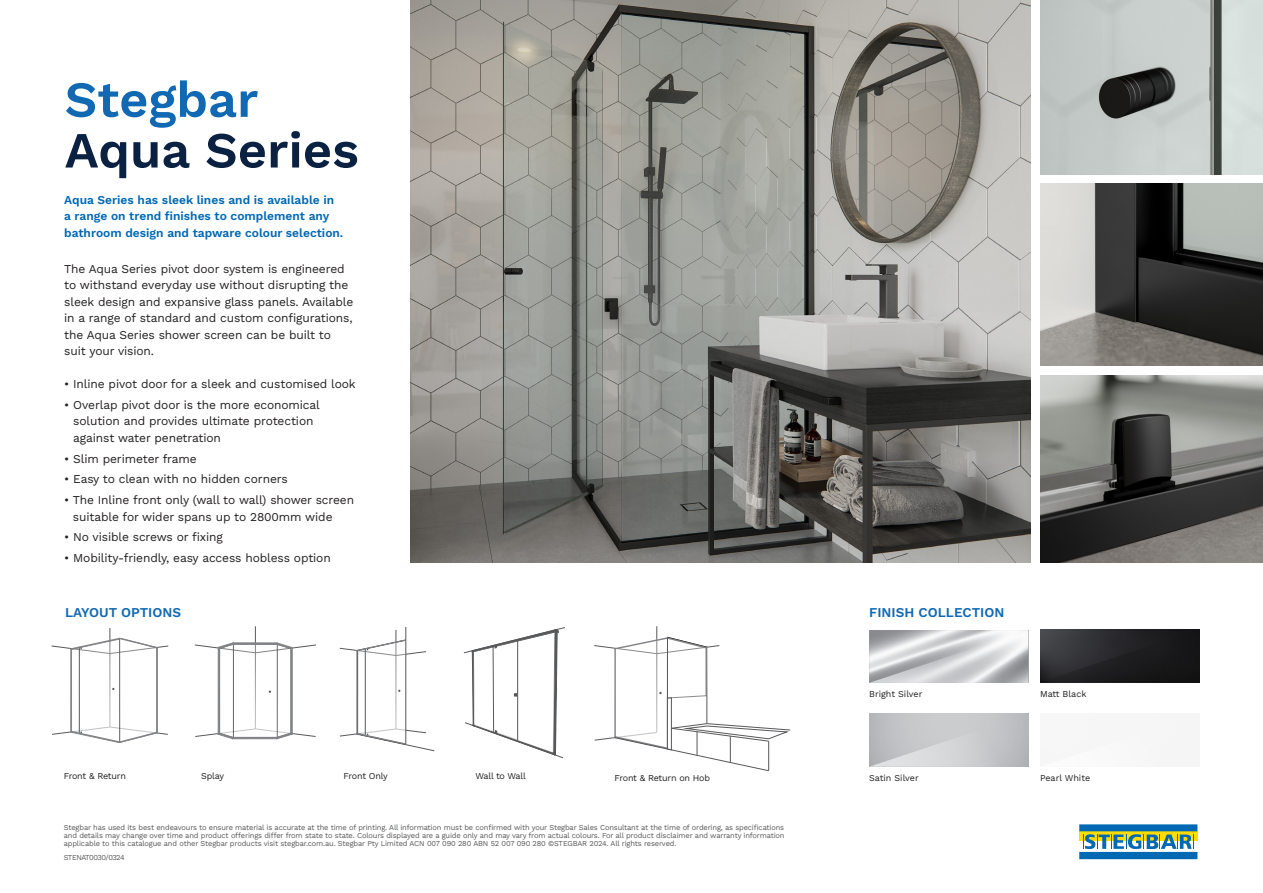
<style>
.page{position:relative;width:1263px;height:893px;background:#fff}
.page>*{position:absolute;margin:0;border:0;box-sizing:border-box;transform-origin:0 0}
.Stegbar_Header{font:600 50.7px/50.7px "Work Sans";color:#0a2142}
.Stegbar_Header-2{font:600 13.5px "Work Sans";color:#1169b4}
.t1{font:12px/16.5px "Work Sans";letter-spacing:-.01em;color:#231f20}
.t2{font:600 12px/16.5px "Work Sans";color:#0168b3}
.t3{font:9px "Work Sans";letter-spacing:-.02em;color:#231f20}
.t4{font:9px "Work Sans";color:#231f20}
.Stegbar_Footer{font:7.5px/8.2px "Work Sans";letter-spacing:-.02em;color:#57585a;text-align:justify}
.Stegbar_Footer-2{font:7.5px "Work Sans";letter-spacing:-.06em;color:#57585a}
.s1{color:#1169b4}
</style>
<div class="page">
<img style="left:410px;top:0;width:621px;height:562px">
<img style="left:1040px;top:0;width:223px;height:174px">
<img style="left:1040px;top:375px;width:223px;height:187px">
<img style="left:1040px;top:184px;width:223px;height:182px">
<svg style="left:1079px;top:824px;width:119px;height:36px"></svg>
<svg style="left:1079px;top:824px;width:118px;height:35px"></svg>
<svg style="left:869px;top:630px;width:159px;height:53px"></svg>
<svg style="left:1040px;top:629px;width:159px;height:53px"></svg>
<hr style="left:110px;top:628px;width:1px;height:99px;background:#57585a">
<svg style="left:51px;top:638px;width:117px;height:105px"></svg>
<hr style="left:396px;top:630px;width:1px;height:99px;background:#57585a">
<hr style="left:405px;top:627px;width:1px;height:117px;background:#57585a">
<svg style="left:340px;top:639px;width:94px;height:112px"></svg>
<hr style="left:656px;top:626px;width:1px;height:106px;background:#57585a">
<svg style="left:594px;top:637px;width:196px;height:134px"></svg>
<hr style="left:768px;top:741px;width:1px;height:30px;background:#57585a">
<hr style="left:667px;top:637px;width:1px;height:112px;background:#57585a">
<svg style="left:464px;top:627px;width:101px;height:131px"></svg>
<hr style="left:255px;top:626px;width:1px;height:103px;background:#57585a">
<svg style="left:195px;top:643px;width:121px;height:96px"></svg>
<svg style="left:869px;top:714px;width:159px;height:53px"></svg>
<p class="Stegbar_Header" style="left:65px;top:72px;width:296px"><span class="s1">Stegbar<br></span>Aqua Series</p>
<p class="t2" style="left:64px;top:191px;width:281px">Aqua Series has sleek lines and is available in a range on trend finishes to complement any bathroom design and tapware colour selection.</p>
<p class="t1" style="left:64px;top:260px;width:291px">The Aqua Series pivot door system is engineered to withstand everyday use without disrupting the sleek design and expansive glass panels. Available in a range of standard and custom configurations, the Aqua Series shower screen can be built to suit your vision.</p>
<p class="t1" style="left:64px;top:375px;width:293px">• Inline pivot door for a sleek and customised look</p>
<p class="t1" style="left:73px;top:396px;width:248px;text-indent:-9px">• Overlap pivot door is the more economical solution and provides ultimate protection against water penetration</p>
<p class="t1" style="left:64px;top:450px;width:134px">• Slim perimeter frame</p>
<p class="t1" style="left:64px;top:471px;width:225px">• Easy to clean with no hidden corners</p>
<p class="t1" style="left:73px;top:491px;width:283px;text-indent:-9px">• The Inline front only (wall to wall) shower screen suitable for wider spans up to 2800mm wide</p>
<p class="t1" style="left:64px;top:529px;width:160px">• No visible screws or fixing</p>
<p class="t1" style="left:64px;top:549px;width:268px">• Mobility-friendly, easy access hobless option</p>
<p class="Stegbar_Header-2" style="left:65px;top:603px;width:117px">LAYOUT OPTIONS</p>
<p class="Stegbar_Header-2" style="left:869px;top:603px;width:137px">FINISH COLLECTION</p>
<p class="t4" style="left:869px;top:687px;width:55px">Bright Silver</p>
<p class="t4" style="left:1040px;top:687px;width:48px">Matt Black</p>
<p class="t3" style="left:64px;top:769px;width:64px">Front &amp; Return</p>
<p class="t3" style="left:201px;top:769px;width:24px">Splay</p>
<p class="t3" style="left:343px;top:769px;width:46px">Front Only</p>
<p class="t3" style="left:475px;top:769px;width:52px">Wall to Wall</p>
<p class="t3" style="left:614px;top:771px;width:97px">Front &amp; Return on Hob</p>
<p class="t4" style="left:869px;top:771px;width:51px">Satin Silver</p>
<p class="t4" style="left:1040px;top:771px;width:52px">Pearl White</p>
<p class="Stegbar_Footer" style="left:64px;top:823px;width:722px">Stegbar has used its best endeavours to ensure material is accurate at the time of printing. All information must be confirmed with your Stegbar Sales Consultant at the time of ordering, as specifications and details may change over time and product offerings differ from state to state. Colours displayed are a guide only and may vary from actual colours. For all product disclaimer and warranty information applicable to this catalogue and other Stegbar products visit stegbar.com.au. Stegbar Pty Limited ACN 007 090 280 ABN 52 007 090 280 ©STEGBAR 2024. All rights reserved.</p>
<p class="Stegbar_Footer-2" style="left:64px;top:852px;width:62px">STENAT0030/0324</p>
</div>
